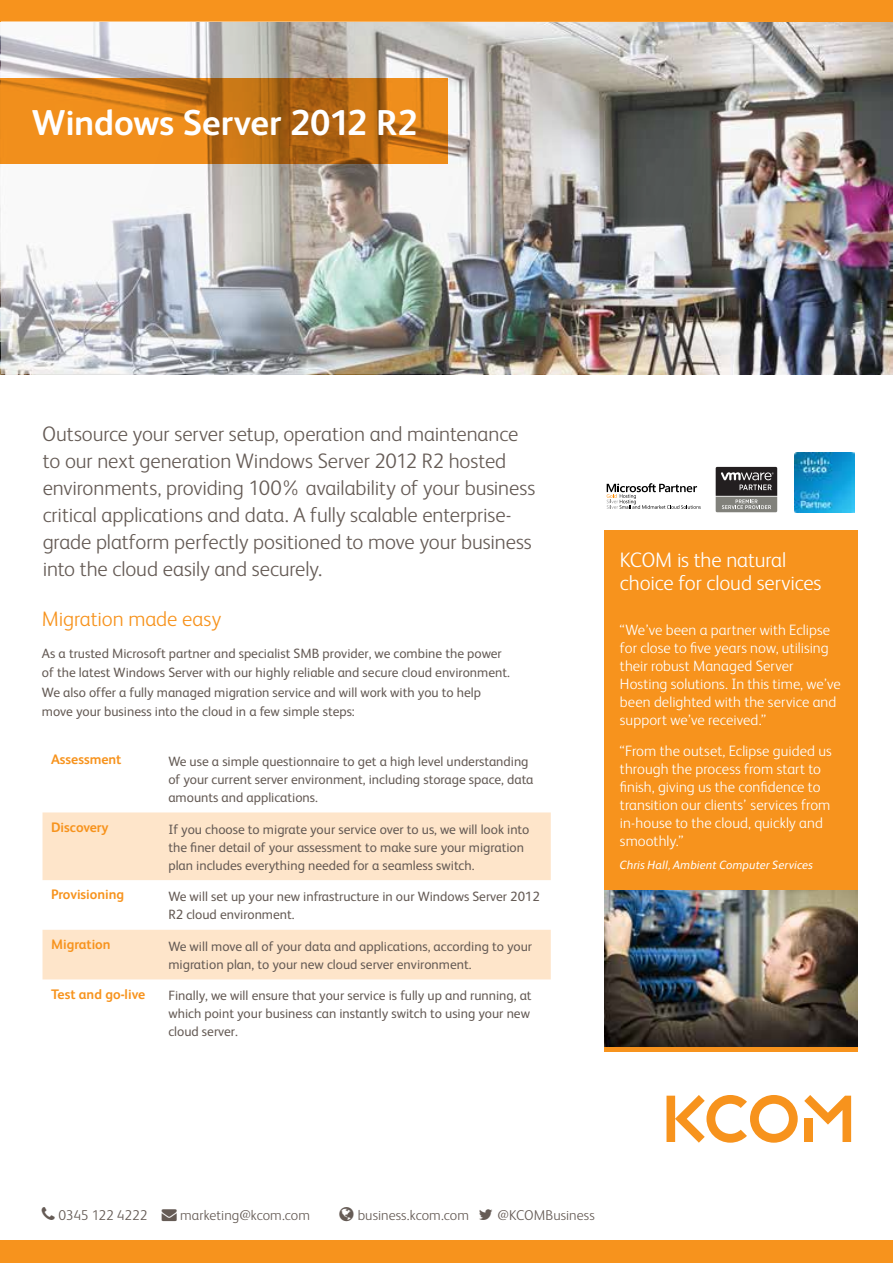
<style>
.page{position:relative;width:893px;height:1263px;background:#fff}
.page>*{position:absolute;margin:0;border:0;box-sizing:border-box;transform-origin:0 0}
.t1{font:700 36px "FS Albert";letter-spacing:-.005em;color:#fff}
.t2{font:300 21px/27px "FS Albert";letter-spacing:-.005em;color:#655b55}
.t3{font:300 21px/22.5px "FS Albert";letter-spacing:-.005em;color:#fff}
.t4{font:300 21px "FS Albert";letter-spacing:-.005em;color:#f7931d}
.t5{font:300 15px/18px "FS Albert";letter-spacing:.005em;color:#fff}
.t6{font:300 14.25px "FS Albert";color:#655b55}
.t7{font:700 13.8px "FS Albert";color:#f7931d}
.t8{font:13.5px/18px "FS Albert";color:#655b55}
.t9{font:italic 12px "FS Albert";letter-spacing:.01em;color:#fff}
.s1{color:#fff}
</style>
<div class="page">
<div style="left:0;top:0;width:893px;height:21px;background:#f7931d"></div>
<img style="left:1px;top:21px;width:891px;height:352px">
<div style="left:604px;top:530px;width:253px;height:522px;background:#f7931d"></div>
<svg style="left:0;top:79px;width:448px;height:85px"></svg>
<svg style="left:804px;top:1095px;width:47px;height:47px"></svg>
<svg style="left:666px;top:1095px;width:132px;height:48px"></svg>
<img style="left:604px;top:891px;width:253px;height:156px">
<svg style="left:43px;top:812px;width:508px;height:167px;fill:#fee5ca"></svg>
<svg style="left:716px;top:467px;width:61px;height:45px"></svg>
<img style="left:794px;top:453px;width:60px;height:59px">
<div style="left:0;top:1241px;width:893px;height:22px;background:#f7931d"></div>
<svg style="left:607px;top:483px;width:94px;height:26px"></svg>
<h1 class="t1" style="left:32px;top:98px;width:387px">Windows Server 2012 R2</h1>
<p class="t2" style="left:42px;top:419px;width:495px">Outsource your server setup, operation and maintenance to our next generation Windows Server 2012 R2 hosted environments, providing 100% availability of your business critical applications and data. A fully scalable enterprise&shy;grade platform perfectly positioned to move your business into the cloud easily and securely.</p>
<h2 class="t4" style="left:42px;top:605px;width:181px">Migration made easy</h2>
<p class="t8" style="left:42px;top:643px;width:469px;line-height:19.5px">As a trusted Microsoft partner and specialist SMB provider, we combine the power of the latest Windows Server with our highly reliable and secure cloud environment.<br>We also offer a fully managed migration service and will work with you to help move your business into the cloud in a few simple steps:<span class="s1">i</span></p>
<p class="t7" style="left:51px;top:750px;width:72px">Assessment</p>
<p class="t8" style="left:168px;top:751px;width:366px">We use a simple questionnaire to get a high level understanding of your current server environment, including storage space, data amounts and applications.</p>
<p class="t7" style="left:51px;top:817px;width:59px">Discovery</p>
<p class="t8" style="left:168px;top:819px;width:363px">If you choose to migrate your service over to us, we will look into the finer detail of your assessment to make sure your migration plan includes everything needed for a seamless switch.</p>
<p class="t7" style="left:51px;top:885px;width:75px">Provisioning</p>
<p class="t8" style="left:168px;top:887px;width:373px">We will set up your new infrastructure in our Windows Server 2012<br>R2 cloud environment.</p>
<p class="t7" style="left:51px;top:935px;width:61px">Migration</p>
<p class="t8" style="left:168px;top:936px;width:365px">We will move all of your data and applications, according to your migration plan, to your new cloud server environment.</p>
<p class="t7" style="left:51px;top:984px;width:96px">Test and go-live</p>
<p class="t8" style="left:168px;top:986px;width:365px">Finally, we will ensure that your service is fully up and running, at which point your business can instantly switch to using your new cloud server.</p>
<h2 class="t3" style="left:620px;top:548px;width:203px">KCOM is the natural choice for cloud services</h2>
<p class="t5" style="left:620px;top:620px;width:222px">“We’ve been a partner with Eclipse for close to five years now, utilising their robust Managed Server Hosting solutions. In this time, we’ve been delighted with the service and support we’ve received.”</p>
<p class="t5" style="left:620px;top:741px;width:213px">“From the outset, Eclipse guided us through the process from start to finish, giving us the confidence to transition our clients’ services from in-house to the cloud, quickly and smoothly.”</p>
<p class="t9" style="left:620px;top:856px;width:194px">Chris Hall, Ambient Computer Services</p>
<p class="t6" style="left:58px;top:1206px;width:253px">0345 122 4222 → marketing@kcom.com</p>
<p class="t6" style="left:358px;top:1206px;width:113px">business.kcom.com</p>
<p class="t6" style="left:498px;top:1206px;width:99px">@KCOMBusiness</p>
</div>
